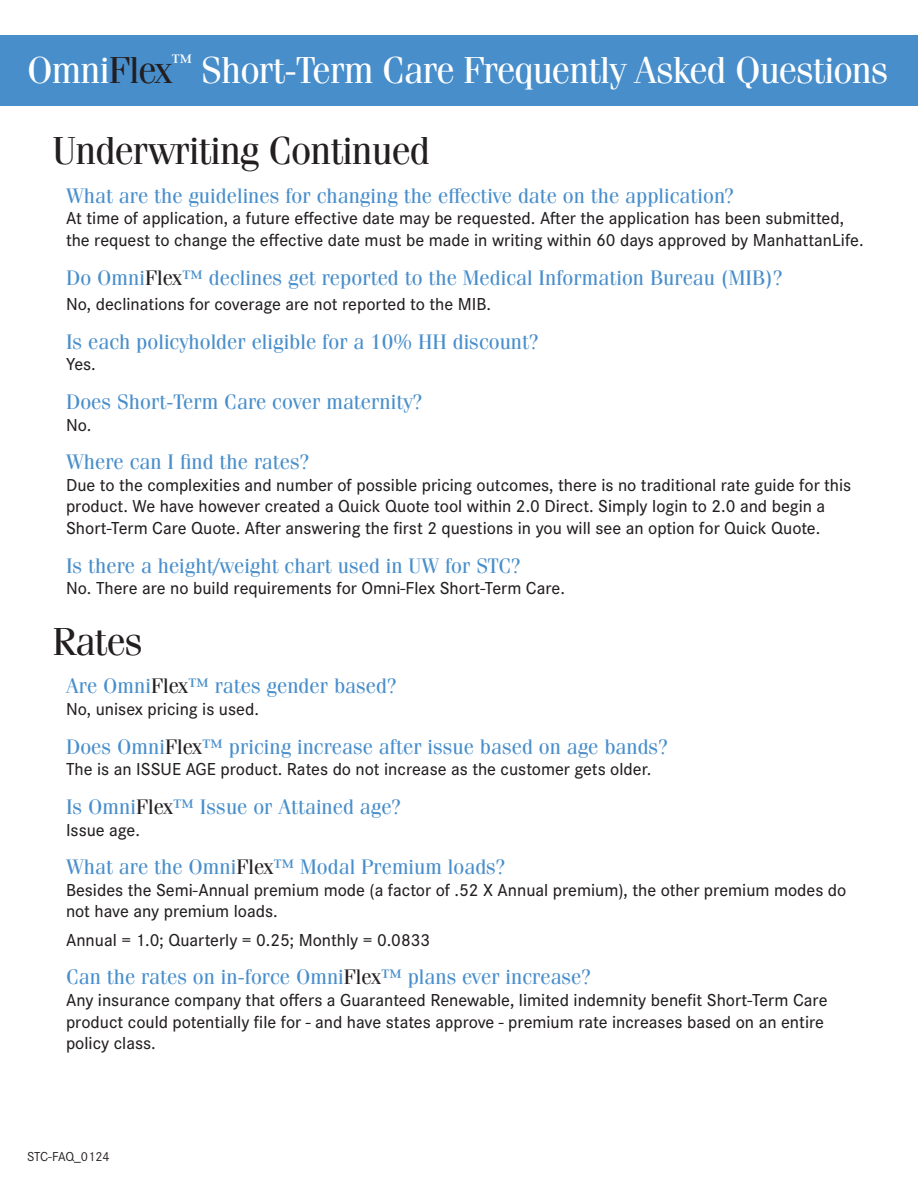
<style>
.page{position:relative;width:918px;height:1188px;background:#fff}
.page>*{position:absolute;margin:0;border:0;box-sizing:border-box;transform-origin:0 0}
.t1{font:39px "Fenice Pro ITC";letter-spacing:-.025em;color:#231f20}
.t2{font:37.5px "Fenice Pro ITC";letter-spacing:-.025em;color:#fff}
.t3{font:21px "Fenice Pro ITC";color:#488ecb}
.t4{font:500 18px/21.6px "Corporate S Pro";color:#231f20}
.t5{font:13.5px "Corporate S Pro";letter-spacing:-.01em;color:#231f20}
.s1{color:#231f20}
</style>
<div class="page">
<div style="left:0;top:35px;width:918px;height:70px;background:#488ecb"></div>
<p class="t2" style="left:27px;top:47px;width:863px">Omni<span class="s1">Flex</span><sup>™</sup> Short-Term Care Frequently Asked Questions</p>
<p class="t1" style="left:53px;top:127px;width:379px">Underwriting Continued</p>
<p class="t3" style="left:66px;top:183px;width:669px">What are the guidelines for changing the effective date on the application?</p>
<p class="t4" style="left:66px;top:206px;width:799px">At time of application, a future effective date may be requested. After the application has been submitted, the request to change the effective date must be made in writing within 60 days approved by ManhattanLife.</p>
<p class="t3" style="left:66px;top:265px;width:717px">Do Omni<span class="s1">Flex</span>™ declines get reported to the Medical Information Bureau (MIB)?</p>
<p class="t4" style="left:66px;top:292px;width:426px">No, declinations for coverage are not reported to the MIB.</p>
<p class="t3" style="left:66px;top:328px;width:474px">Is each policyholder eligible for a 10% HH discount?</p>
<p class="t4" style="left:66px;top:352px;width:31px">Yes.</p>
<p class="t3" style="left:66px;top:389px;width:357px">Does Short-Term Care cover maternity?</p>
<p class="t4" style="left:66px;top:412px;width:27px">No.</p>
<p class="t3" style="left:66px;top:449px;width:244px">Where can I find the rates?</p>
<p class="t4" style="left:66px;top:473px;width:787px">Due to the complexities and number of possible pricing outcomes, there is no traditional rate guide for this product. We have however created a Quick Quote tool within 2.0 Direct. Simply login to 2.0 and begin a<br>Short-Term Care Quote. After answering the first 2 questions in you will see an option for Quick Quote.</p>
<p class="t3" style="left:66px;top:553px;width:456px">Is there a height/weight chart used in UW for STC?</p>
<p class="t4" style="left:66px;top:576px;width:500px">No. There are no build requirements for Omni-Flex Short-Term Care.</p>
<p class="t1" style="left:53px;top:617px;width:92px">Rates</p>
<p class="t3" style="left:66px;top:673px;width:331px">Are Omni<span class="s1">Flex</span>™ rates gender based?</p>
<p class="t4" style="left:66px;top:697px;width:194px">No, unisex pricing is used.</p>
<p class="t3" style="left:66px;top:733px;width:603px">Does Omni<span class="s1">Flex</span>™ pricing increase after issue based on age bands?</p>
<p class="t4" style="left:66px;top:757px;width:587px">The is an ISSUE AGE product. Rates do not increase as the customer gets older.</p>
<p class="t3" style="left:66px;top:794px;width:336px">Is Omni<span class="s1">Flex</span>™ Issue or Attained age?</p>
<p class="t4" style="left:66px;top:817px;width:75px">Issue age.</p>
<p class="t3" style="left:66px;top:854px;width:440px">What are the Omni<span class="s1">Flex</span>™ Modal Premium loads?</p>
<p class="t4" style="left:66px;top:878px;width:782px">Besides the Semi-Annual premium mode (a factor of .52 X Annual premium), the other premium modes do not have any premium loads.</p>
<p class="t4" style="left:66px;top:927px;width:366px">Annual = 1.0; Quarterly = 0.25; Monthly = 0.0833</p>
<p class="t3" style="left:66px;top:964px;width:526px">Can the rates on in-force Omni<span class="s1">Flex</span>™ plans ever increase?</p>
<p class="t4" style="left:66px;top:988px;width:763px">Any insurance company that offers a Guaranteed Renewable, limited indemnity benefit Short-Term Care product could potentially file for - and have states approve - premium rate increases based on an entire policy class.</p>
<p class="t5" style="left:27px;top:1147px;width:84px">STC-FAQ_0124</p>
</div>
